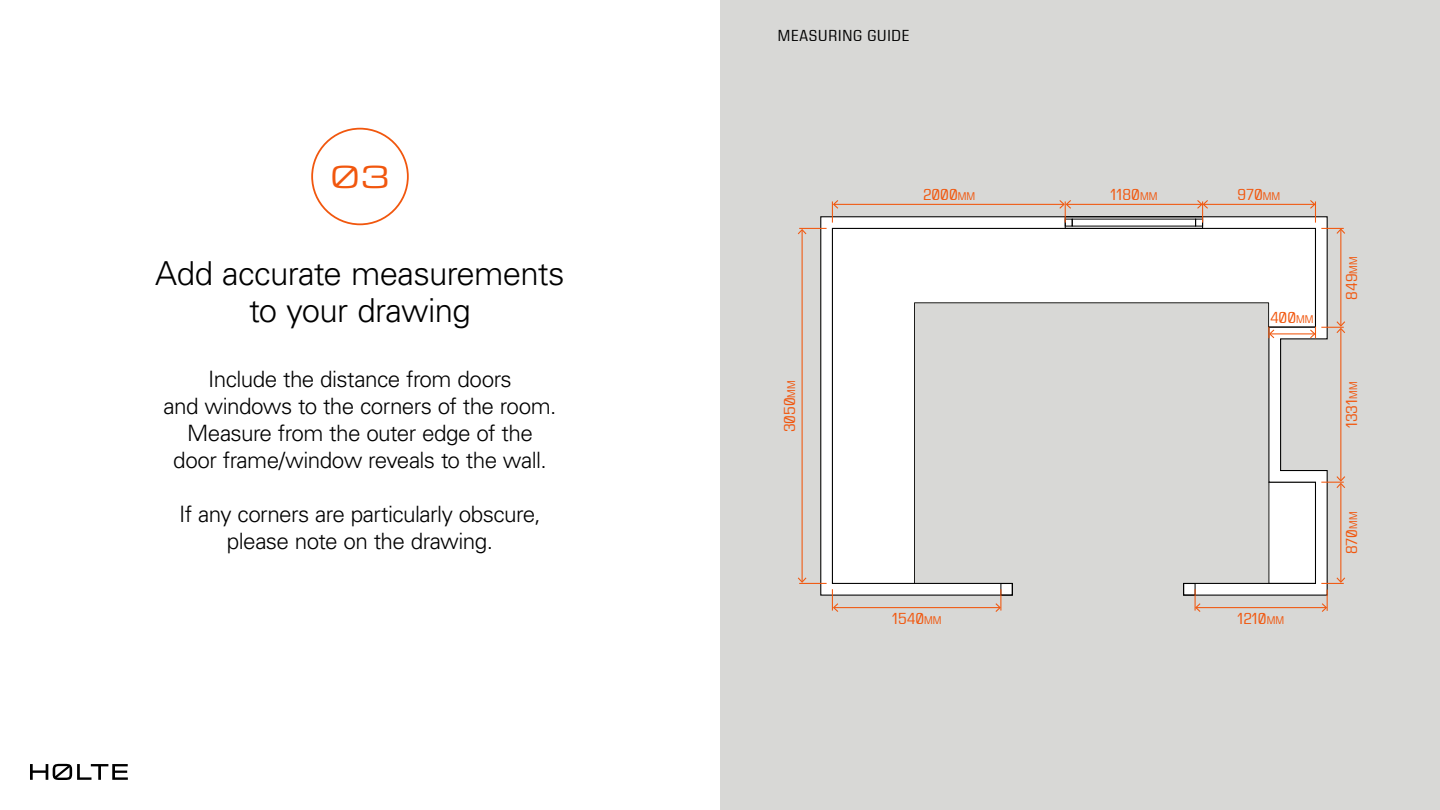
<style>
.page{position:relative;width:1440px;height:810px;background:#fff}
.page>*{position:absolute;margin:0;border:0;box-sizing:border-box;transform-origin:0 0}
.t1{font:300 33px/37.5px "Univers LT Std";letter-spacing:-.02em;color:#000;text-align:center}
.t2{font:33px "Stocc Eurostile Next Extended";color:#f1570e}
.t3{font:300 22.5px/27px "Univers LT Std";letter-spacing:-.025em;color:#000;text-align:center}
.t4{font:16.5px "Stocc Eurostile Next Narrow";color:#f1570e}
.t5{font:16.5px "Stocc Eurostile Next Narrow";letter-spacing:.05em;color:#000}
.s1{font-size:11.55px}
</style>
<div class="page">
<div style="left:720px;top:0;width:720px;height:810px;background:#d8d8d6"></div>
<svg style="left:820px;top:216px;width:508px;height:380px"></svg>
<hr style="left:1204px;top:204px;width:110px;height:1px;background:#f1570e">
<hr style="left:1067px;top:204px;width:134px;height:1px;background:#f1570e">
<hr style="left:834px;top:204px;width:230px;height:1px;background:#f1570e">
<hr style="left:802px;top:230px;width:1px;height:352px;background:#f1570e">
<svg style="left:798px;top:200px;width:40px;height:34px"></svg>
<hr style="left:834px;top:607px;width:166px;height:1px;background:#f1570e">
<svg style="left:798px;top:577px;width:40px;height:35px"></svg>
<hr style="left:1196px;top:607px;width:130px;height:1px;background:#f1570e">
<svg style="left:1322px;top:590px;width:6px;height:22px"></svg>
<hr style="left:1340px;top:230px;width:1px;height:96px;background:#f1570e">
<svg style="left:1310px;top:200px;width:35px;height:34px"></svg>
<hr style="left:1340px;top:329px;width:1px;height:151px;background:#f1570e">
<hr style="left:1340px;top:484px;width:1px;height:98px;background:#f1570e">
<svg style="left:1321px;top:476px;width:24px;height:12px"></svg>
<svg style="left:1321px;top:577px;width:24px;height:7px"></svg>
<hr style="left:1270px;top:333px;width:44px;height:1px;background:#f1570e">
<svg style="left:1310px;top:321px;width:35px;height:17px"></svg>
<svg style="left:1268px;top:327px;width:6px;height:11px"></svg>
<div style="left:1065px;top:217px;width:138px;height:12px;border:1px solid #000"></div>
<div style="left:1065px;top:219px;width:7px;height:7px;border:1px solid #000"></div>
<div style="left:1183px;top:583px;width:12px;height:12px;border:1px solid #000"></div>
<div style="left:1001px;top:583px;width:12px;height:12px;border:1px solid #000"></div>
<svg style="left:995px;top:589px;width:6px;height:23px"></svg>
<svg style="left:1195px;top:589px;width:5px;height:23px"></svg>
<svg style="left:1197px;top:200px;width:11px;height:23px"></svg>
<svg style="left:1059px;top:200px;width:12px;height:23px"></svg>
<svg style="left:30px;top:764px;width:98px;height:16px"></svg>
<div style="left:311px;top:128px;width:98px;height:97px;border:2px solid #f1570e;border-radius:50%"></div>
<h1 class="t2" style="left:331px;top:159px;width:60px">03</h1>
<h1 class="t1" style="left:155px;top:255px;width:411px">Add accurate measurements to your drawing</h1>
<p class="t3" style="left:164px;top:365px;width:394px">Include the distance from doors<br>and windows to the corners of the room.<br>Measure from the outer edge of the door frame/window reveals to the wall.</p>
<p class="t3" style="left:179px;top:500px;width:363px">If any corners are particularly obscure, please note on the drawing.</p>
<p class="t5" style="left:778px;top:27px;width:133px">MEASURING GUIDE</p>
<p class="t4" style="left:781px;top:432px;width:54px;rotate:-90deg">3050<span class="s1">MM</span></p>
<p class="t4" style="left:923px;top:185px;width:54px">2000<span class="s1">MM</span></p>
<p class="t4" style="left:1111px;top:185px;width:48px">1180<span class="s1">MM</span></p>
<p class="t4" style="left:1237px;top:185px;width:44px">970<span class="s1">MM</span></p>
<p class="t4" style="left:1270px;top:308px;width:45px">400<span class="s1">MM</span></p>
<p class="t4" style="left:1343px;top:300px;width:45px;rotate:-90deg">849<span class="s1">MM</span></p>
<p class="t4" style="left:1343px;top:428px;width:48px;rotate:-90deg">1331<span class="s1">MM</span></p>
<p class="t4" style="left:892px;top:610px;width:51px">1540<span class="s1">MM</span></p>
<p class="t4" style="left:1237px;top:610px;width:48px">1210<span class="s1">MM</span></p>
<p class="t4" style="left:1343px;top:554px;width:44px;rotate:-90deg">870<span class="s1">MM</span></p>
</div>
